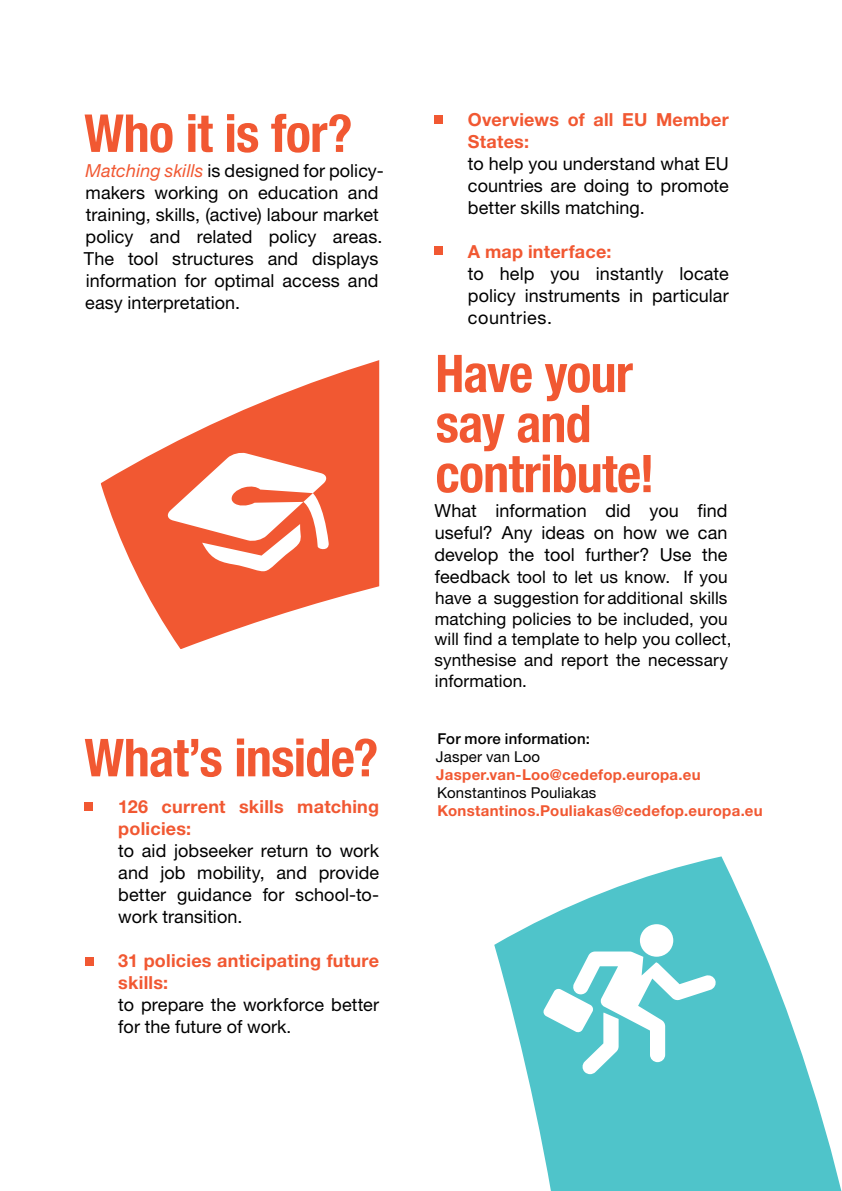
<style>
.page{position:relative;width:842px;height:1191px;background:#fff}
.page>*{position:absolute;margin:0;border:0;box-sizing:border-box;transform-origin:0 0}
.t1{font:700 condensed 52.4px "Helvetica Neue LTW1 G";letter-spacing:-.015em;color:#f15832}
.t2{font:700 condensed 52px/50px "Helvetica Neue LTW1 G";letter-spacing:-.015em;color:#f15832}
.t3{font:18px/22px "Helvetica Neue LTW1 G";letter-spacing:.005em;color:#000;text-align:justify}
.t4{font:700 18px/22px "Helvetica Neue LTW1 G";letter-spacing:.015em;color:#f15832}
.t5{font:17.2px/20.6px "Helvetica Neue LTW1 G";letter-spacing:.005em;color:#000}
.t6{font:700 15px "Helvetica Neue LTW1 G";letter-spacing:.02em;color:#f15832}
.t7{font:15px "Helvetica Neue LTW1 G";letter-spacing:.01em;color:#000}
.t8{font:500 15px "Helvetica Neue LTW1 G";letter-spacing:.015em;color:#000}
.s1{font-style:italic;color:#f15832}
.s2{font-size:18px}
.s3{font-size:17.2px}
</style>
<div class="page">
<svg style="left:101px;top:360px;width:278px;height:289px;fill:#f15832"></svg>
<svg style="left:494px;top:856px;width:348px;height:335px;fill:#4fc4ca"></svg>
<svg style="left:166px;top:452px;width:164px;height:120px"></svg>
<div style="left:640px;top:924px;width:33px;height:32px;background:#fff;border-radius:50%"></div>
<svg style="left:543px;top:951px;width:174px;height:123px"></svg>
<div style="left:84px;top:802px;width:9px;height:8px;background:#f15832"></div>
<div style="left:85px;top:957px;width:9px;height:8px;background:#f15832"></div>
<div style="left:434px;top:116px;width:8px;height:8px;background:#f15832"></div>
<div style="left:434px;top:247px;width:8px;height:8px;background:#f15832"></div>
<h1 class="t1" style="left:84px;top:102px;width:270px">Who it is for?</h1>
<p class="t3" style="left:84px;top:160px;width:301px;text-align:left"><span class="s1">Matching skills</span> is designed for policy&shy;makers working on education and training, skills, (active) labour market policy and related policy areas.<br>The tool structures and displays information for optimal access and easy interpretation.</p>
<h1 class="t1" style="left:84px;top:726px;width:296px">What’s inside?</h1>
<p class="t4" style="left:468px;top:109px;width:262px">Overviews of all EU Member<br>States:</p>
<p class="t3" style="left:468px;top:153px;width:262px">to help you understand what EU countries are doing to promote better skills matching.</p>
<p class="t4" style="left:468px;top:241px;width:145px">A map interface:</p>
<p class="t3" style="left:468px;top:263px;width:262px">to help you instantly locate policy instruments in particular countries.</p>
<h2 class="t2" style="left:435px;top:349px;width:221px">Have your say and contribute!</h2>
<p class="t3" style="left:434px;top:500px;width:295px">What information did you find useful? Any ideas on how we can develop the tool further? Use the</p>
<p class="t5" style="left:434px;top:567px;width:298px"><span class="s2">feedback</span> tool to let us know. If you have a suggestion for additional skills matching policies to be included, you will find a template to help you collect, synthesise and report the necessary information.</p>
<p class="t8" style="left:437px;top:729px;width:154px">For more information:</p>
<p class="t7" style="left:436px;top:747px;width:106px">Jasper van Loo</p>
<p class="t6" style="left:436px;top:765px;width:266px">Jasper.van-Loo@cedefop.europa.eu</p>
<p class="t7" style="left:437px;top:783px;width:161px">Konstantinos Pouliakas</p>
<p class="t4" style="left:118px;top:795px;width:262px">126 current skills matching</p>
<p class="t6" style="left:437px;top:801px;width:327px">Konstantinos.Pouliakas@cedefop.europa.eu</p>
<p class="t4" style="left:118px;top:817px;width:74px">policies:</p>
<p class="t3" style="left:118px;top:839px;width:262px">to aid jobseeker return to work and job mobility, and provide better guidance for school-to&shy;work transition.</p>
<p class="t4" style="left:118px;top:949px;width:262px">31 policies anticipating future skills:</p>
<p class="t3" style="left:118px;top:993px;width:262px">to prepare the workforce better for the future of work<span class="s3">.</span></p>
</div>
